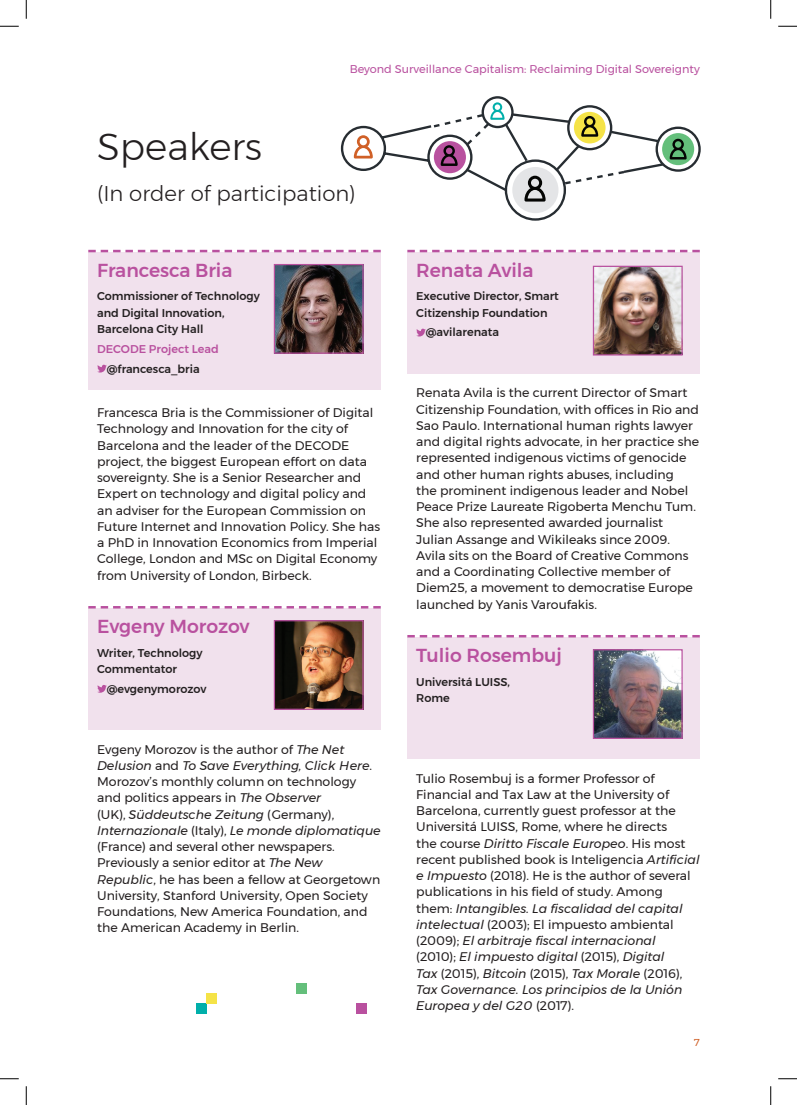
<style>
.page{position:relative;width:797px;height:1105px;background:#fff}
.page>*{position:absolute;margin:0;border:0;box-sizing:border-box;transform-origin:0 0}
.t1{font:300 37.5px "Montserrat";color:#231f20}
.t2{font:300 21.25px "Montserrat";color:#231f20}
.t3{font:500 18.75px "Montserrat";color:#b9519f}
.t4{font:12.5px/16.2px "Montserrat";color:#231f20}
.t5{font:500 11.25px/16.2px "Montserrat";color:#231f20}
.t6{font:11.25px "Montserrat";color:#b9519f}
.t7{font:500 11.25px "Montserrat";color:#b9519f}
.t8{font:10px "Montserrat";color:#d06027}
.s1{font-style:italic}
</style>
<div class="page">
<div style="left:407px;top:637px;width:292px;height:122px;background:#f1e1ed"></div>
<div style="left:88px;top:252px;width:293px;height:138px;background:#f1e1ed"></div>
<div style="left:88px;top:608px;width:293px;height:122px;background:#f1e1ed"></div>
<div style="left:407px;top:252px;width:292px;height:121px;background:#f1e1ed"></div>
<svg style="left:88px;top:250px;width:293px;height:2px"></svg>
<svg style="left:88px;top:606px;width:293px;height:2px"></svg>
<svg style="left:97px;top:365px;width:10px;height:7px"></svg>
<svg style="left:97px;top:685px;width:10px;height:8px"></svg>
<svg style="left:407px;top:250px;width:292px;height:2px"></svg>
<svg style="left:407px;top:635px;width:292px;height:2px"></svg>
<svg style="left:416px;top:329px;width:10px;height:7px"></svg>
<img style="left:276px;top:266px;width:85px;height:86px">
<div style="left:274px;top:264px;width:89px;height:90px;border:1px solid #b9519f"></div>
<img style="left:276px;top:622px;width:85px;height:86px">
<div style="left:274px;top:620px;width:89px;height:90px;border:1px solid #b9519f"></div>
<img style="left:595px;top:268px;width:85px;height:86px">
<div style="left:593px;top:266px;width:89px;height:90px;border:1px solid #b9519f"></div>
<svg style="left:340px;top:96px;width:361px;height:125px"></svg>
<div style="left:512px;top:167px;width:46px;height:46px;background:#e4e5e7;border-radius:50%"></div>
<svg style="left:354px;top:135px;width:19px;height:24px"></svg>
<div style="left:662px;top:133px;width:32px;height:32px;background:#64bf7b;border-radius:50%"></div>
<svg style="left:431px;top:102px;width:255px;height:100px"></svg>
<div style="left:356px;top:1004px;width:11px;height:10px;background:#b9509f"></div>
<div style="left:196px;top:1004px;width:10px;height:10px;background:#00afaa"></div>
<div style="left:206px;top:994px;width:10px;height:10px;background:#f5e347"></div>
<div style="left:296px;top:984px;width:10px;height:10px;background:#64bf7b"></div>
<img style="left:595px;top:651px;width:85px;height:86px">
<div style="left:593px;top:649px;width:89px;height:90px;border:1px solid #b9519f"></div>
<svg style="left:0;top:25px;width:19px;height:2px"></svg>
<svg style="left:778px;top:25px;width:19px;height:2px"></svg>
<svg style="left:0;top:1078px;width:19px;height:1px"></svg>
<svg style="left:778px;top:1078px;width:19px;height:1px"></svg>
<svg style="left:25px;top:0;width:2px;height:19px"></svg>
<svg style="left:25px;top:1086px;width:2px;height:19px"></svg>
<svg style="left:770px;top:0;width:1px;height:19px"></svg>
<svg style="left:770px;top:1086px;width:1px;height:19px"></svg>
<p class="t6" style="left:350px;top:60px;width:351px">Beyond Surveillance Capitalism: Reclaiming Digital Sovereignty</p>
<h1 class="t1" style="left:97px;top:119px;width:166px">Speakers</h1>
<h2 class="t2" style="left:97px;top:178px;width:260px">(In order of participation)</h2>
<h3 class="t3" style="left:97px;top:256px;width:137px">Francesca Bria</h3>
<p class="t5" style="left:97px;top:288px;width:164px">Commissioner of Technology and Digital Innovation,<br>Barcelona City Hall</p>
<p class="t7" style="left:97px;top:340px;width:123px">DECODE Project Lead</p>
<p class="t5" style="left:107px;top:360px;width:94px">@francesca_bria</p>
<p class="t4" style="left:97px;top:404px;width:284px">Francesca Bria is the Commissioner of Digital Technology and Innovation for the city of Barcelona and the leader of the DECODE project, the biggest European effort on data sovereignty. She is a Senior Researcher and Expert on technology and digital policy and an adviser for the European Commission on Future Internet and Innovation Policy. She has a PhD in Innovation Economics from Imperial College, London and MSc on Digital Economy from University of London, Birbeck.</p>
<h3 class="t3" style="left:97px;top:612px;width:154px">Evgeny Morozov</h3>
<p class="t5" style="left:97px;top:644px;width:107px">Writer, Technology<br>Commentator</p>
<p class="t5" style="left:107px;top:680px;width:101px">@evgenymorozov</p>
<p class="t4" style="left:97px;top:741px;width:285px">Evgeny Morozov is the author of <span class="s1">The Net Delusion</span> and <span class="s1">To Save Everything, Click Here</span>.<br>Morozov’s monthly column on technology and politics appears in <span class="s1">The Observer<br></span>(UK), <span class="s1">Süddeutsche Zeitung</span> (Germany), <span class="s1">Internazionale</span> (Italy), <span class="s1">Le monde diplomatique </span>(France) and several other newspapers.<br>Previously a senior editor at <span class="s1">The New Republic</span>, he has been a fellow at Georgetown University, Stanford University, Open Society Foundations, New America Foundation, and the American Academy in Berlin.</p>
<h3 class="t3" style="left:416px;top:256px;width:119px">Renata Avila</h3>
<p class="t5" style="left:416px;top:288px;width:144px">Executive Director, Smart<br>Citizenship Foundation</p>
<p class="t5" style="left:426px;top:324px;width:75px">@avilarenata</p>
<p class="t4" style="left:416px;top:385px;width:284px">Renata Avila is the current Director of Smart Citizenship Foundation, with offices in Rio and Sao Paulo. International human rights lawyer and digital rights advocate, in her practice she represented indigenous victims of genocide and other human rights abuses, including<br>the prominent indigenous leader and Nobel Peace Prize Laureate Rigoberta Menchu Tum.<br>She also represented awarded journalist Julian Assange and Wikileaks since 2009.<br>Avila sits on the Board of Creative Commons and a Coordinating Collective member of Diem25, a movement to democratise Europe launched by Yanis Varoufakis.</p>
<h3 class="t3" style="left:416px;top:641px;width:147px">Tulio Rosembuj</h3>
<p class="t5" style="left:416px;top:673px;width:95px">Universitá LUISS,<br>Rome</p>
<p class="t4" style="left:416px;top:770px;width:285px">Tulio Rosembuj is a former Professor of Financial and Tax Law at the University of Barcelona, currently guest professor at the Universitá LUISS, Rome, where he directs<br>the course <span class="s1">Diritto Fiscale Europeo</span>. His most recent published book is Inteligencia <span class="s1">Artificial e Impuesto</span> (2018). He is the author of several publications in his field of study. Among them: <span class="s1">Intangibles. La fiscalidad del capital intelectual</span> (2003); El impuesto ambiental (2009); <span class="s1">El arbitraje fiscal internacional<br></span>(2010); <span class="s1">El impuesto digital</span> (2015), <span class="s1">Digital<br>Tax</span> (2015), <span class="s1">Bitcoin</span> (2015), <span class="s1">Tax Morale</span> (2016), <span class="s1">Tax Governance. Los principios de la Unión Europea y del G20</span> (2017).</p>
<p class="t8" style="left:694px;top:1035px;width:7px">7</p>
</div>
